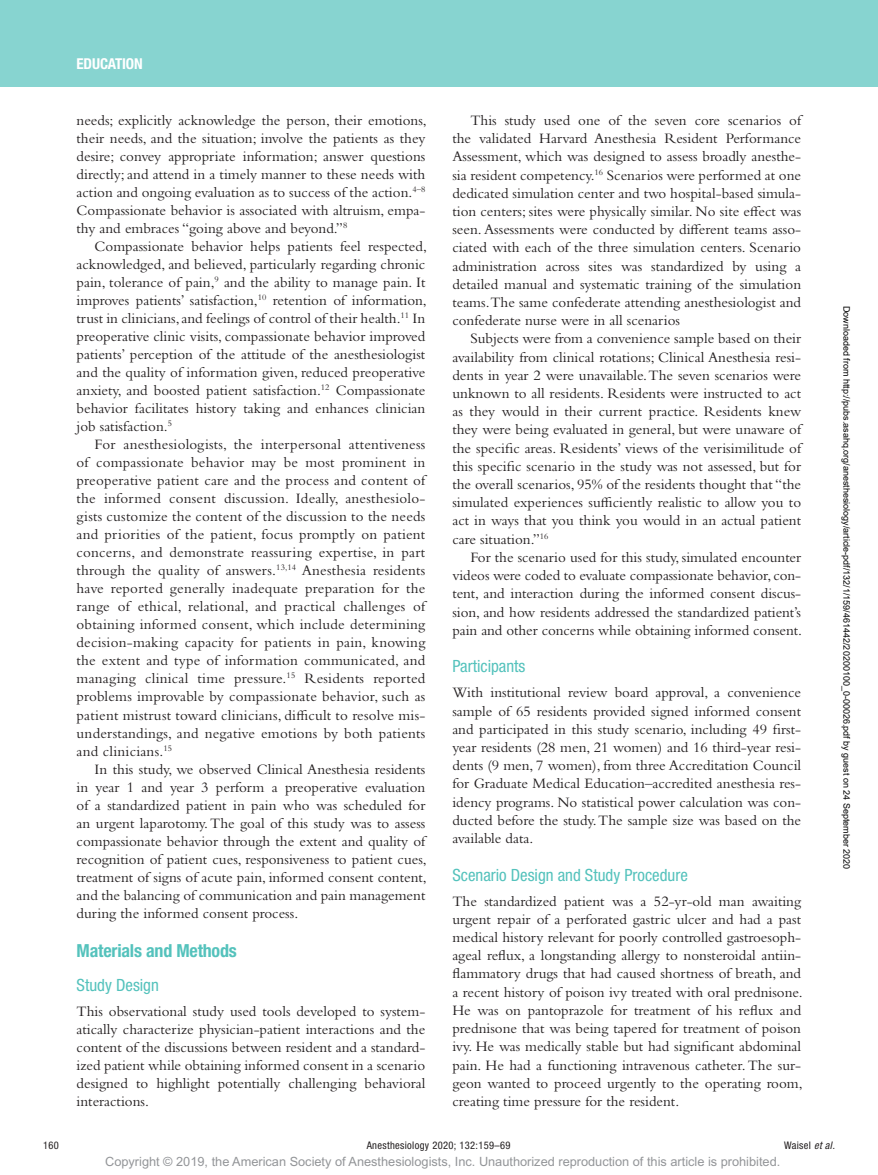
<style>
.page{position:relative;width:878px;height:1175px;background:#fff}
.page>*{position:absolute;margin:0;border:0;box-sizing:border-box;transform-origin:0 0}
.t1{font:700 condensed 18px "Helvetica Neue LT Std";letter-spacing:-.01em;color:#54c2bc}
.t2{font:condensed 16.8px "Helvetica Neue LT Std";color:#54c2bc}
.t3{font:15px/18px "Bembo Std";color:#231f20;text-align:justify}
.t4{font:700 condensed 15px "Helvetica Neue LT Std";letter-spacing:-.01em;color:#fff}
.t5{font:12.75px "Arial MT Std";color:#939598}
.t6{font:condensed 10.5px "Helvetica Neue LT Std";letter-spacing:.03em;color:#231f20}
.t7{font:9px "Arial";color:#000}
.s1{font-style:italic}
</style>
<div class="page">
<div style="left:0;top:0;width:878px;height:86px;background:#87d4d0"></div>
<p class="t4" style="left:77px;top:54px;width:68px">Education</p>
<p class="t3" style="left:77px;top:111px;width:352px">needs; explicitly acknowledge the person, their emotions, their needs, and the situation; involve the patients as they desire; convey appropriate information; answer questions directly; and attend in a timely manner to these needs with action and ongoing evaluation as to success of the action.<sup>4–8<br></sup>Compassionate behavior is associated with altruism, empa&shy;thy and embraces “going above and beyond.”<sup>8</sup></p>
<p class="t3" style="left:77px;top:237px;width:352px;text-indent:18px">Compassionate behavior helps patients feel respected, acknowledged, and believed, particularly regarding chronic pain, tolerance of pain,<sup>9</sup> and the ability to manage pain. It improves patients’ satisfaction,<sup>10</sup> retention of information, trust in clinicians, and feelings of control of their health.<sup>11</sup> In preoperative clinic visits, compassionate behavior improved patients’ perception of the attitude of the anesthesiologist and the quality of information given, reduced preoperative anxiety, and boosted patient satisfaction.<sup>12</sup> Compassionate behavior facilitates history taking and enhances clinician job satisfaction.<sup>5</sup></p>
<p class="t3" style="left:77px;top:435px;width:350px;text-indent:18px">For anesthesiologists, the interpersonal attentiveness of compassionate behavior may be most prominent in preoperative patient care and the process and content of the informed consent discussion. Ideally, anesthesiolo&shy;gists customize the content of the discussion to the needs and priorities of the patient, focus promptly on patient concerns, and demonstrate reassuring expertise, in part through the quality of answers.<sup>13,14</sup> Anesthesia residents have reported generally inadequate preparation for the range of ethical, relational, and practical challenges of obtaining informed consent, which include determining decision-making capacity for patients in pain, knowing the extent and type of information communicated, and managing clinical time pressure.<sup>15</sup> Residents reported problems improvable by compassionate behavior, such as patient mistrust toward clinicians, difficult to resolve mis&shy;understandings, and negative emotions by both patients and clinicians.<sup>15</sup></p>
<p class="t3" style="left:77px;top:759px;width:352px;text-indent:18px">In this study, we observed Clinical Anesthesia residents in year 1 and year 3 perform a preoperative evaluation of a standardized patient in pain who was scheduled for an urgent laparotomy. The goal of this study was to assess compassionate behavior through the extent and quality of recognition of patient cues, responsiveness to patient cues, treatment of signs of acute pain, informed consent content, and the balancing of communication and pain management during the informed consent process.</p>
<p class="t1" style="left:77px;top:940px;width:162px">Materials and Methods</p>
<p class="t2" style="left:77px;top:975px;width:84px">Study Design</p>
<p class="t3" style="left:77px;top:1001px;width:350px">This observational study used tools developed to system&shy;atically characterize physician-patient interactions and the content of the discussions between resident and a standard&shy;ized patient while obtaining informed consent in a scenario designed to highlight potentially challenging behavioral interactions.</p>
<p class="t3" style="left:452px;top:111px;width:350px;text-indent:18px">This study used one of the seven core scenarios of the validated Harvard Anesthesia Resident Performance Assessment, which was designed to assess broadly anesthe&shy;sia resident competency.<sup>16</sup> Scenarios were performed at one dedicated simulation center and two hospital-based simula&shy;tion centers; sites were physically similar. No site effect was seen. Assessments were conducted by different teams asso&shy;ciated with each of the three simulation centers. Scenario administration across sites was standardized by using a detailed manual and systematic training of the simulation teams.The same confederate attending anesthesiologist and confederate nurse were in all scenarios</p>
<p class="t3" style="left:452px;top:329px;width:350px;text-indent:18px">Subjects were from a convenience sample based on their availability from clinical rotations; Clinical Anesthesia resi&shy;dents in year 2 were unavailable. The seven scenarios were unknown to all residents. Residents were instructed to act as they would in their current practice. Residents knew they were being evaluated in general, but were unaware of the specific areas. Residents’ views of the verisimilitude of this specific scenario in the study was not assessed, but for the overall scenarios, 95% of the residents thought that “the simulated experiences sufficiently realistic to allow you to act in ways that you think you would in an actual patient care situation.”<sup>16</sup></p>
<p class="t3" style="left:452px;top:548px;width:351px;text-indent:18px">For the scenario used for this study, simulated encounter videos were coded to evaluate compassionate behavior, con&shy;tent, and interaction during the informed consent discus&shy;sion, and how residents addressed the standardized patient’s pain and other concerns while obtaining informed consent.</p>
<p class="t2" style="left:452px;top:656px;width:75px">Participants</p>
<p class="t3" style="left:452px;top:683px;width:350px">With institutional review board approval, a convenience sample of 65 residents provided signed informed consent and participated in this study scenario, including 49 first&shy;year residents (28 men, 21 women) and 16 third-year resi&shy;dents (9 men, 7 women), from three Accreditation Council for Graduate Medical Education–accredited anesthesia res&shy;idency programs. No statistical power calculation was con&shy;ducted before the study. The sample size was based on the available data.</p>
<p class="t2" style="left:452px;top:865px;width:237px">Scenario Design and Study Procedure</p>
<p class="t3" style="left:452px;top:891px;width:352px">The standardized patient was a 52-yr-old man awaiting urgent repair of a perforated gastric ulcer and had a past medical history relevant for poorly controlled gastroesoph&shy;ageal reflux, a longstanding allergy to nonsteroidal antiin&shy;flammatory drugs that had caused shortness of breath, and a recent history of poison ivy treated with oral prednisone.<br>He was on pantoprazole for treatment of his reflux and prednisone that was being tapered for treatment of poison ivy. He was medically stable but had significant abdominal pain. He had a functioning intravenous catheter. The sur&shy;geon wanted to proceed urgently to the operating room, creating time pressure for the resident.</p>
<p class="t7" style="left:850px;top:306px;width:565px;rotate:90deg">Downloaded from http://pubs.asahq.org/anesthesiology/article-pdf/132/1/159/461442/20200100_0-00026.pdf by guest on 24 September 2020</p>
<p class="t6" style="left:43px;top:1139px;width:17px">160</p>
<p class="t6" style="left:367px;top:1139px;width:145px">Anesthesiology 2020; 132:159–69</p>
<p class="t6" style="left:784px;top:1139px;width:52px">Waisel <span class="s1">et al.</span></p>
<p class="t5" style="left:105px;top:1154px;width:676px">Copyright © 2019, the American Society of Anesthesiologists, Inc. Unauthorized reproduction of this article is prohibited.</p>
</div>
